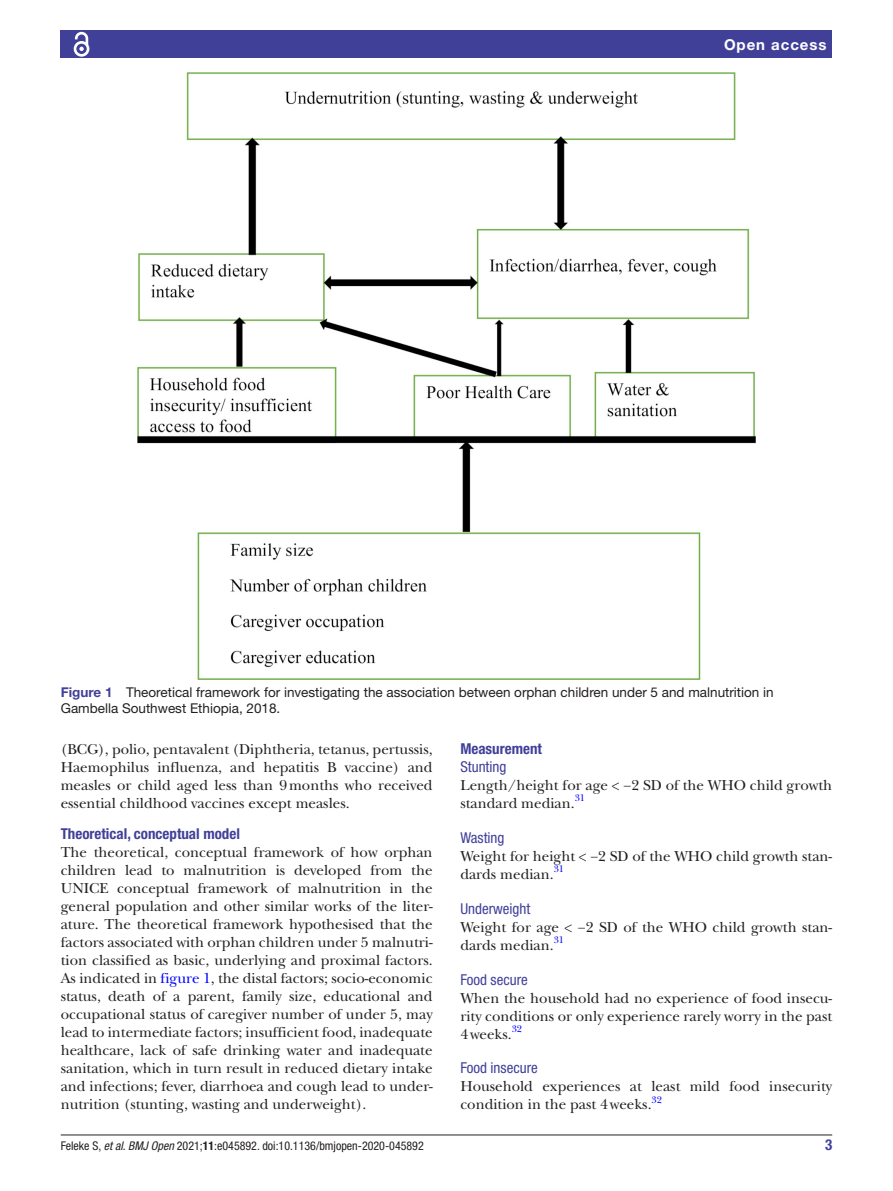
<style>
.page{position:relative;width:893px;height:1191px;background:#fff}
.page>*{position:absolute;margin:0;border:0;box-sizing:border-box;transform-origin:0 0}
.t1{font:15px/18px "New Baskerville";color:#231f20}
.t2{font:condensed 15px "Helvetica Neue LT Std";color:#414099}
.t3{font:700 condensed 15px "Helvetica Neue LT Std";color:#414099}
.t4{font:700 15px "Helvetica Neue LT Std";letter-spacing:.065em;color:#fff}
.t5{font:13.5px/16.2px "Helvetica Neue LT Std";color:#231f20}
.t6{font:condensed 12px "Helvetica Neue LT Std";color:#231f20}
.t7{font:9.9px "New Baskerville";color:#00f}
.s1{font-weight:700;color:#414099}
.s2{color:#00f}
.s3{font-style:italic}
.s4{font-weight:700}
</style>
<div class="page">
<hr style="left:61px;top:1134px;width:771px;height:1px;background:#231f20">
<div style="left:61px;top:31px;width:771px;height:27px;background:#414099"></div>
<svg style="left:73px;top:31px;width:17px;height:26px"></svg>
<img style="left:138px;top:73px;width:617px;height:606px">
<p class="t4" style="left:724px;top:35px;width:104px">Open access</p>
<p class="t5" style="left:61px;top:684px;width:714px"><span class="s1">Figure 1</span> Theoretical framework for investigating the association between orphan children under 5 and malnutrition in<br>Gambella Southwest Ethiopia, 2018.</p>
<p class="t1" style="left:61px;top:740px;width:373px;text-align:justify">(BCG), polio, pentavalent (Diphtheria, tetanus, pertussis, Haemophilus influenza, and hepatitis B vaccine) and measles or child aged less than 9months who received essential childhood vaccines except measles.</p>
<p class="t3" style="left:61px;top:825px;width:181px">Theoretical, conceptual model</p>
<p class="t1" style="left:61px;top:843px;width:373px;text-align:justify">The theoretical, conceptual framework of how orphan children lead to malnutrition is developed from the UNICE conceptual framework of malnutrition in the general population and other similar works of the liter&shy;ature. The theoretical framework hypothesised that the factors associated with orphan children under 5 malnutri&shy;tion classified as basic, underlying and proximal factors.<br>As indicated in <span class="s2">figure 1</span>, the distal factors; socio-economic status, death of a parent, family size, educational and occupational status of caregiver number of under 5, may lead to intermediate factors; insufficient food, inadequate healthcare, lack of safe drinking water and inadequate sanitation, which in turn result in reduced dietary intake and infections; fever, diarrhoea and cough lead to under&shy;nutrition (stunting, wasting and underweight).</p>
<p class="t3" style="left:460px;top:740px;width:83px">Measurement</p>
<p class="t2" style="left:460px;top:758px;width:48px">Stunting</p>
<p class="t1" style="left:460px;top:776px;width:373px">Length/height for age &lt; −2 SD of the WHO child growth standard median.</p>
<p class="t7" style="left:575px;top:792px;width:12px">31</p>
<p class="t2" style="left:460px;top:829px;width:46px">Wasting</p>
<p class="t1" style="left:460px;top:847px;width:373px">Weight for height &lt; −2 SD of the WHO child growth stan&shy;dards median.</p>
<p class="t7" style="left:554px;top:863px;width:12px">31</p>
<p class="t2" style="left:460px;top:899px;width:71px">Underweight</p>
<p class="t1" style="left:460px;top:918px;width:373px">Weight for age &lt; −2 SD of the WHO child growth stan&shy;dards median.</p>
<p class="t7" style="left:554px;top:934px;width:12px">31</p>
<p class="t2" style="left:460px;top:970px;width:69px">Food secure</p>
<p class="t1" style="left:460px;top:988px;width:373px;text-align:justify">When the household had no experience of food insecu&shy;rity conditions or only experience rarely worry in the past 4weeks.</p>
<p class="t7" style="left:512px;top:1022px;width:12px">32</p>
<p class="t2" style="left:460px;top:1059px;width:79px">Food insecure</p>
<p class="t1" style="left:460px;top:1077px;width:373px">Household experiences at least mild food insecurity condition in the past 4weeks.<sup>32</sup></p>
<p class="t6" style="left:61px;top:1138px;width:365px">Feleke S, <span class="s3">et al</span>. <span class="s3">BMJ Open</span> 2021;<span class="s4">11</span>:e045892. doi:10.1136/bmjopen-2020-045892</p>
<p class="t3" style="left:825px;top:1135px;width:9px">3</p>
</div>
